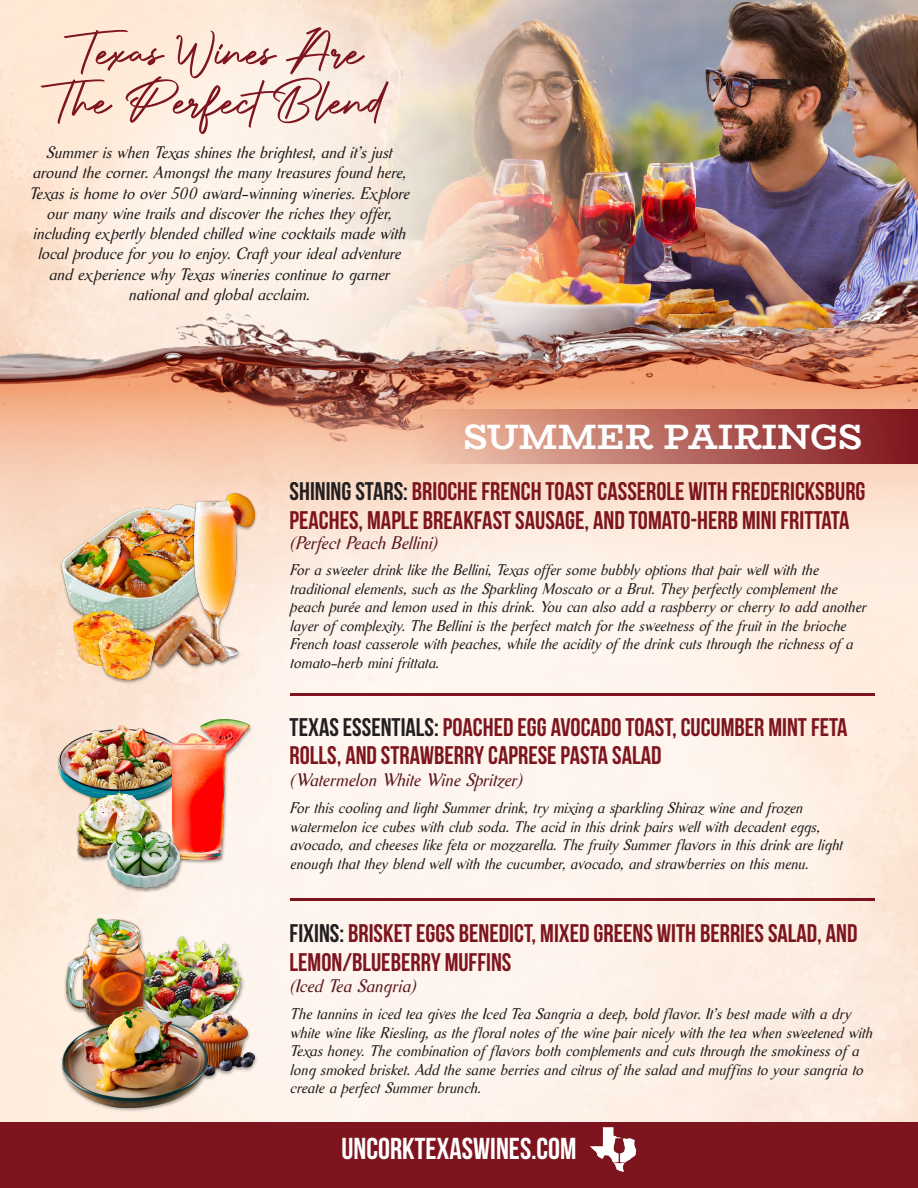
<style>
.page{position:relative;width:918px;height:1188px;background:#fff}
.page>*{position:absolute;margin:0;border:0;box-sizing:border-box;transform-origin:0 0}
.t1{font:60px/49.5px "Authentic Signature";letter-spacing:.01em;color:#7e151e;text-align:center}
.t2{font:700 35.25px "Bio Rhyme";color:#fff}
.t3{font:700 30.3px "Bebas Neue";color:#fff}
.t4{font:700 25.5px/28.5px "Bebas Neue";color:#7e151e}
.t5{font:italic 18px "Aurelis ADF No 2 Std";color:#5d1a24}
.t6{font:italic 16.5px/20.2px "Aurelis ADF No 2 Std";color:#231f20;text-align:center}
.t7{font:italic 15.45px/18.5px "Aurelis ADF No 2 Std";color:#231f20}
.s1{color:#231f20}
</style>
<div class="page">
<img style="left:631px;top:0;width:287px;height:279px">
<img style="left:0;top:586px;width:918px;height:536px">
<div style="left:0;top:1122px;width:918px;height:66px;background:#7e151e"></div>
<hr style="left:290px;top:693px;width:584px;height:3px;background:#7e151e">
<hr style="left:290px;top:898px;width:584px;height:3px;background:#7e151e">
<img style="left:590px;top:1127px;width:47px;height:45px">
<img style="left:0;top:0;width:631px;height:279px">
<img style="left:0;top:279px;width:918px;height:307px">
<svg style="left:414px;top:409px;width:504px;height:55px;background:#ba6c62"></svg>
<img style="left:61px;top:505px;width:129px;height:126px">
<div style="left:190px;top:493px;width:68px;height:169px;background:#231f20;opacity:.46"></div>
<img style="left:192px;top:493px;width:62px;height:164px">
<div style="left:141px;top:615px;width:90px;height:56px;background:#231f20;opacity:.46"></div>
<img style="left:143px;top:616px;width:84px;height:49px">
<img style="left:74px;top:610px;width:60px;height:55px">
<div style="left:97px;top:627px;width:61px;height:57px;background:#231f20;opacity:.46"></div>
<img style="left:98px;top:627px;width:56px;height:52px">
<div style="left:57px;top:725px;width:127px;height:80px;background:#231f20;opacity:.46"></div>
<img style="left:59px;top:726px;width:112px;height:74px">
<div style="left:171px;top:719px;width:82px;height:145px;background:#231f20;opacity:.46"></div>
<img style="left:173px;top:719px;width:77px;height:140px">
<img style="left:67px;top:784px;width:100px;height:82px">
<div style="left:106px;top:830px;width:77px;height:63px;background:#231f20;opacity:.46"></div>
<img style="left:108px;top:830px;width:71px;height:58px">
<img style="left:149px;top:930px;width:97px;height:75px">
<div style="left:184px;top:997px;width:74px;height:84px;background:#231f20;opacity:.46"></div>
<img style="left:186px;top:998px;width:68px;height:77px">
<div style="left:64px;top:918px;width:85px;height:115px;background:#231f20;opacity:.46"></div>
<img style="left:66px;top:919px;width:78px;height:86px">
<div style="left:60px;top:1005px;width:152px;height:108px;background:#231f20;opacity:.46"></div>
<img style="left:62px;top:1006px;width:146px;height:101px">
<p class="t1" style="left:53px;top:30px;width:334px">Texas Wines Are<br>The PerfectBlend</p>
<p class="t6" style="left:29px;top:143px;width:382px">Summer is when Texas shines the brightest, and it’s just around the corner. Amongst the many treasures found here, Texas is home to over 500 award-winning wineries. Explore our many wine trails and discover the riches they offer, including expertly blended chilled wine cocktails made with local produce for you to enjoy. Craft your ideal adventure and experience why Texas wineries continue to garner national and global acclaim.</p>
<p class="t2" style="left:463px;top:410px;width:401px">SUMMER PAIRINGS</p>
<p class="t4" style="left:290px;top:477px;width:577px"><span class="s1">SHINING STARS:</span> BRIOCHE FRENCH TOAST CASSEROLE WITH FREDERICKSBURG<br>PEACHES, MAPLE BREAKFAST SAUSAGE, AND TOMATO-HERB MINI FRITTATA</p>
<p class="t5" style="left:290px;top:532px;width:149px">(Perfect Peach Bellini)</p>
<p class="t7" style="left:290px;top:561px;width:578px">For a sweeter drink like the Bellini, Texas offer some bubbly options that pair well with the traditional elements, such as the Sparkling Moscato or a Brut. They perfectly complement the peach purée and lemon used in this drink. You can also add a raspberry or cherry to add another layer of complexity. The Bellini is the perfect match for the sweetness of the fruit in the brioche French toast casserole with peaches, while the acidity of the drink cuts through the richness of a tomato-herb mini frittata.</p>
<p class="t4" style="left:290px;top:712px;width:560px"><span class="s1">TEXAS ESSENTIALS:</span> POACHED EGG AVOCADO TOAST, CUCUMBER MINT FETA<br>ROLLS, AND STRAWBERRY CAPRESE PASTA SALAD</p>
<p class="t5" style="left:290px;top:768px;width:233px">(Watermelon White Wine Spritzer)</p>
<p class="t7" style="left:290px;top:799px;width:554px">For this cooling and light Summer drink, try mixing a sparkling Shiraz wine and frozen watermelon ice cubes with club soda. The acid in this drink pairs well with decadent eggs, avocado, and cheeses like feta or mozzarella. The fruity Summer flavors in this drink are light enough that they blend well with the cucumber, avocado, and strawberries on this menu.</p>
<p class="t4" style="left:290px;top:919px;width:569px"><span class="s1">FIXINS:</span> BRISKET EGGS BENEDICT, MIXED GREENS WITH BERRIES SALAD, AND<br>LEMON/BLUEBERRY MUFFINS</p>
<p class="t5" style="left:290px;top:974px;width:127px">(Iced Tea Sangria)</p>
<p class="t7" style="left:290px;top:1005px;width:584px">The tannins in iced tea gives the Iced Tea Sangria a deep, bold flavor. It’s best made with a dry white wine like Riesling, as the floral notes of the wine pair nicely with the tea when sweetened with Texas honey. The combination of flavors both complements and cuts through the smokiness of a long smoked brisket. Add the same berries and citrus of the salad and muffins to your sangria to create a perfect Summer brunch.</p>
<p class="t3" style="left:341px;top:1132px;width:237px">UNCORKTEXASWINES.COM</p>
</div>
